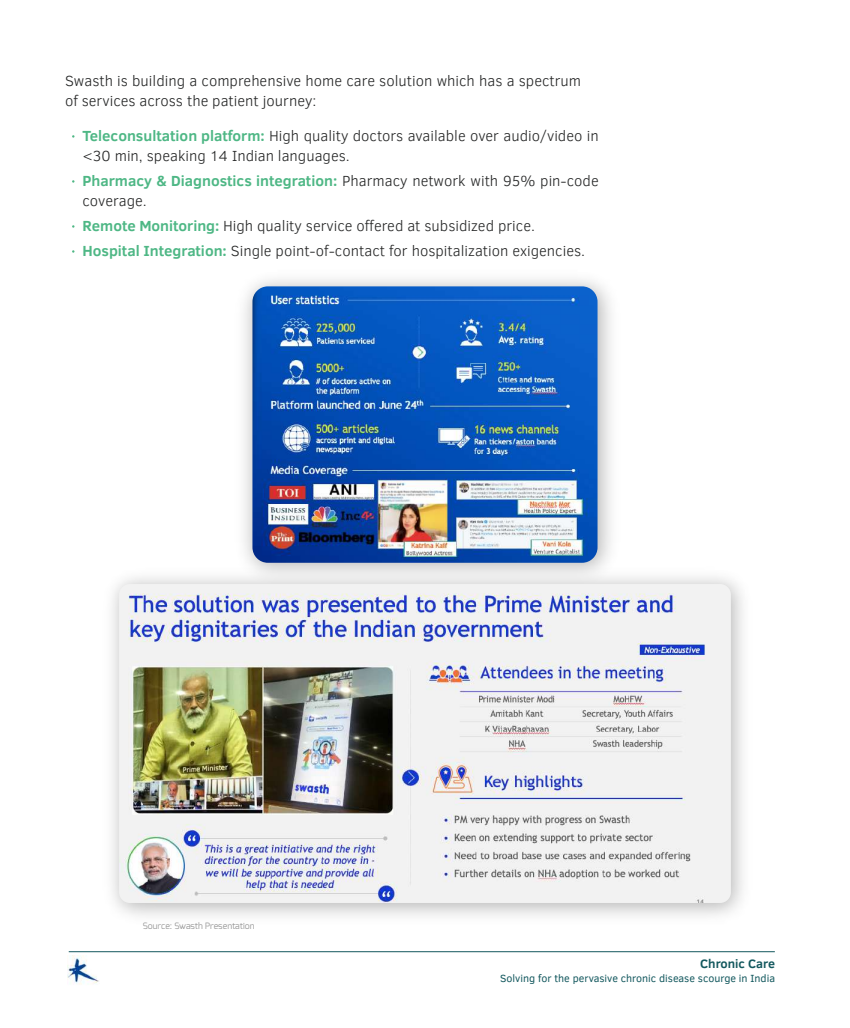
<style>
.page{position:relative;width:850px;height:1028px;background:#fff}
.page>*{position:absolute;margin:0;border:0;box-sizing:border-box;transform-origin:0 0}
.t1{font:300 15px/20px "Clear Sans";color:#272828}
.t2{font:700 12.5px "Clear Sans";color:#13585e}
.t3{font:10.62px "Clear Sans";color:#13585e}
.t4{font:8.75px "Exo";color:#969696}
.s1{font-weight:700;color:#4eb785}
</style>
<div class="page">
<img style="left:252px;top:286px;width:346px;height:274px">
<img style="left:112px;top:560px;width:631px;height:356px">
<img style="left:119px;top:584px;width:612px;height:319px">
<hr style="left:69px;top:951px;width:706px;height:1px;background:#13585e">
<img style="left:68px;top:955px;width:31px;height:30px">
<p class="t1" style="left:65px;top:71px;width:518px">Swasth is building a comprehensive home care solution which has a spectrum of services across the patient journey:</p>
<p class="t1" style="left:83px;top:126px;width:518px"><span class="s1">Teleconsultation platform:</span> High quality doctors available over audio/video in &lt;30 min, speaking 14 Indian languages.</p>
<p class="t1" style="left:83px;top:171px;width:518px"><span class="s1">Pharmacy &amp; Diagnostics integration:</span> Pharmacy network with 95% pin-code coverage.</p>
<p class="t1" style="left:83px;top:213px;width:504px;line-height:25px"><span class="s1">Remote Monitoring:</span> High quality service offered at subsidized price.<br><span class="s1">Hospital Integration:</span> Single point-of-contact for hospitalization exigencies.</p>
<p class="t4" style="left:143px;top:920px;width:113px">Source: Swasth Presentation</p>
<p class="t2" style="left:700px;top:954px;width:76px">Chronic Care</p>
<p class="t3" style="left:500px;top:971px;width:277px">Solving for the pervasive chronic disease scourge in India</p>
</div>
